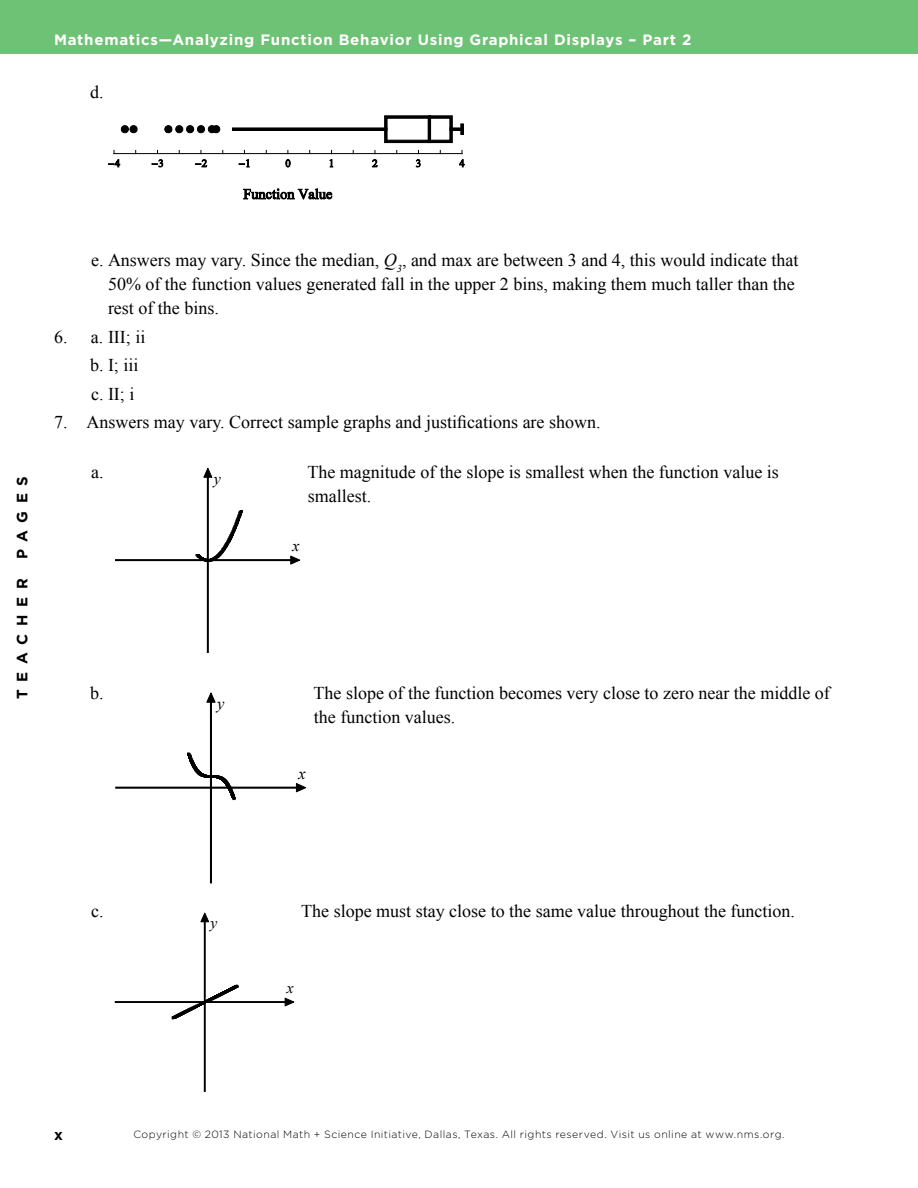
<style>
.page{position:relative;width:918px;height:1188px;background:#fff}
.page>*{position:absolute;margin:0;border:0;box-sizing:border-box;transform-origin:0 0}
.t1{font:18px/24px "Times New Roman";color:#000}
.t2{font:italic 16.5px "Times New Roman";color:#000}
.t3{font:italic 15.9px "Times New Roman";color:#000}
.t4{font:italic 15.45px "Times New Roman";color:#000}
.t5{font:700 15px "Gotham";letter-spacing:.05em;color:#fff}
.t6{font:700 15px "Gotham";letter-spacing:.51em;color:#000}
.t7{font:300 10.5px "Gotham";letter-spacing:.04em;color:#000}
.s1{font-style:italic}
</style>
<div class="page">
<div style="left:0;top:0;width:918px;height:54px;background:#6ec275"></div>
<div style="left:232px;top:128px;width:155px;height:2px;border:1px solid #000"></div>
<svg style="left:121px;top:125px;width:17px;height:9px"></svg>
<svg style="left:164px;top:125px;width:57px;height:9px"></svg>
<svg style="left:384px;top:115px;width:79px;height:28px"></svg>
<svg style="left:243px;top:188px;width:90px;height:12px"></svg>
<svg style="left:109px;top:150px;width:12px;height:18px"></svg>
<svg style="left:152px;top:150px;width:12px;height:18px"></svg>
<svg style="left:195px;top:150px;width:12px;height:18px"></svg>
<svg style="left:239px;top:150px;width:11px;height:18px"></svg>
<svg style="left:285px;top:150px;width:6px;height:18px"></svg>
<svg style="left:329px;top:150px;width:5px;height:18px"></svg>
<svg style="left:372px;top:150px;width:6px;height:18px"></svg>
<svg style="left:416px;top:150px;width:5px;height:18px"></svg>
<svg style="left:459px;top:150px;width:6px;height:18px"></svg>
<hr style="left:114px;top:153px;width:348px;height:1px;background:#000">
<hr style="left:116px;top:559px;width:175px;height:2px;background:#000">
<hr style="left:207px;top:477px;width:2px;height:175px;background:#000">
<svg style="left:290px;top:555px;width:11px;height:10px"></svg>
<svg style="left:203px;top:467px;width:10px;height:11px"></svg>
<svg style="left:197px;top:510px;width:45px;height:50px"></svg>
<hr style="left:116px;top:787px;width:180px;height:2px;background:#000">
<hr style="left:210px;top:702px;width:2px;height:180px;background:#000">
<svg style="left:295px;top:783px;width:12px;height:10px"></svg>
<svg style="left:206px;top:692px;width:10px;height:11px"></svg>
<svg style="left:185px;top:752px;width:52px;height:49px"></svg>
<hr style="left:116px;top:1001px;width:169px;height:2px;background:#000">
<hr style="left:204px;top:922px;width:2px;height:169px;background:#000">
<svg style="left:284px;top:997px;width:11px;height:10px"></svg>
<svg style="left:200px;top:912px;width:10px;height:11px"></svg>
<svg style="left:172px;top:986px;width:66px;height:33px"></svg>
<p class="t5" style="left:54px;top:30px;width:639px">Mathematics—Analyzing Function Behavior Using Graphical Displays – Part 2</p>
<p class="t1" style="left:90px;top:80px;width:15px">d.</p>
<p class="t6" style="left:12px;top:559px;width:84px;rotate:-90deg">PAGES</p>
<p class="t6" style="left:12px;top:699px;width:122px;rotate:-90deg">TEACHER</p>
<p class="t1" style="left:108px;top:248px;width:692px;text-indent:-17px">e. Answers may vary. Since the median, <span class="s1">Q</span><sub>3</sub>, and max are between 3 and 4, this would indicate that<br>50% of the function values generated fall in the upper 2 bins, making them much taller than the rest of the bins.</p>
<p class="t1" style="left:54px;top:324px;width:93px">6. a. III; ii</p>
<p class="t1" style="left:90px;top:353px;width:50px">b. I; iii</p>
<p class="t1" style="left:91px;top:381px;width:45px">c. II; i</p>
<p class="t1" style="left:54px;top:410px;width:548px">7. Answers may vary. Correct sample graphs and justifications are shown.</p>
<p class="t1" style="left:91px;top:460px;width:14px">a.</p>
<p class="t3" style="left:214px;top:467px;width:9px">y</p>
<p class="t1" style="left:307px;top:460px;width:473px">The magnitude of the slope is smallest when the function value is smallest.</p>
<p class="t1" style="left:90px;top:680px;width:15px">b.</p>
<p class="t2" style="left:217px;top:692px;width:9px">y</p>
<p class="t3" style="left:293px;top:535px;width:9px">x</p>
<p class="t1" style="left:314px;top:680px;width:518px">The slope of the function becomes very close to zero near the middle of the function values.</p>
<p class="t2" style="left:298px;top:762px;width:9px">x</p>
<p class="t1" style="left:91px;top:899px;width:14px">c.</p>
<p class="t4" style="left:211px;top:912px;width:8px">y</p>
<p class="t1" style="left:301px;top:899px;width:495px">The slope must stay close to the same value throughout the function.</p>
<p class="t4" style="left:287px;top:978px;width:8px">x</p>
<p class="t6" style="left:54px;top:1125px;width:10px">x</p>
<p class="t7" style="left:133px;top:1128px;width:653px">Copyright © 2013 National Math + Science Initiative, Dallas, Texas. All rights reserved. Visit us online at www.nms.org.</p>
</div>
